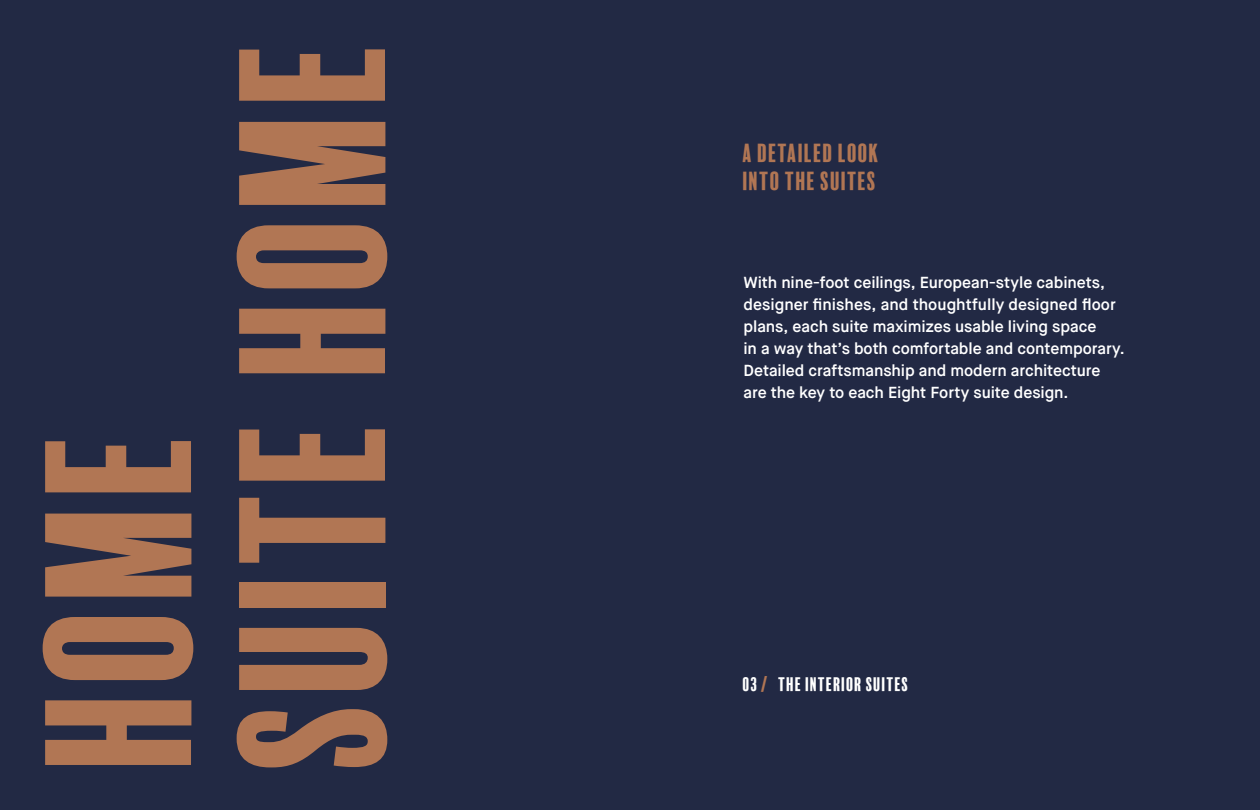
<style>
.page{position:relative;width:1260px;height:810px;background:#fff}
.page>*{position:absolute;margin:0;border:0;box-sizing:border-box;transform-origin:0 0}
.t1{font:190px/194px "Balboa Plus Fill";letter-spacing:-.025em;color:#b17654}
.t2{font:24px/28px "Balboa Plus Fill";letter-spacing:-.01em;color:#b17654}
.t3{font:18px "Balboa Plus Fill";color:#fff}
.t4{font:600 16px/22px "Maison Neue";letter-spacing:-.005em;color:#fff}
.s1{font-size:17px;color:#b17654}
</style>
<div class="page">
<div style="left:0;top:0;width:648px;height:810px;background:#222944"></div>
<div style="left:612px;top:0;width:648px;height:810px;background:#222944"></div>
<h1 class="t1" style="left:24px;top:771px;width:740px;rotate:-90deg">HOME<br>SUITE HOME</h1>
<h2 class="t2" style="left:742px;top:139px;width:138px">A DETAILED LOOK<br>INTO THE SUITES</h2>
<p class="t4" style="left:744px;top:272px;width:383px">With nine-foot ceilings, European-style cabinets, designer finishes, and thoughtfully designed floor plans, each suite maximizes usable living space<br>in a way that’s both comfortable and contemporary.<br>Detailed craftsmanship and modern architecture are the key to each Eight Forty suite design.</p>
<p class="t3" style="left:742px;top:674px;width:168px">03<span class="s1">/</span> THE INTERIOR SUITES</p>
</div>
